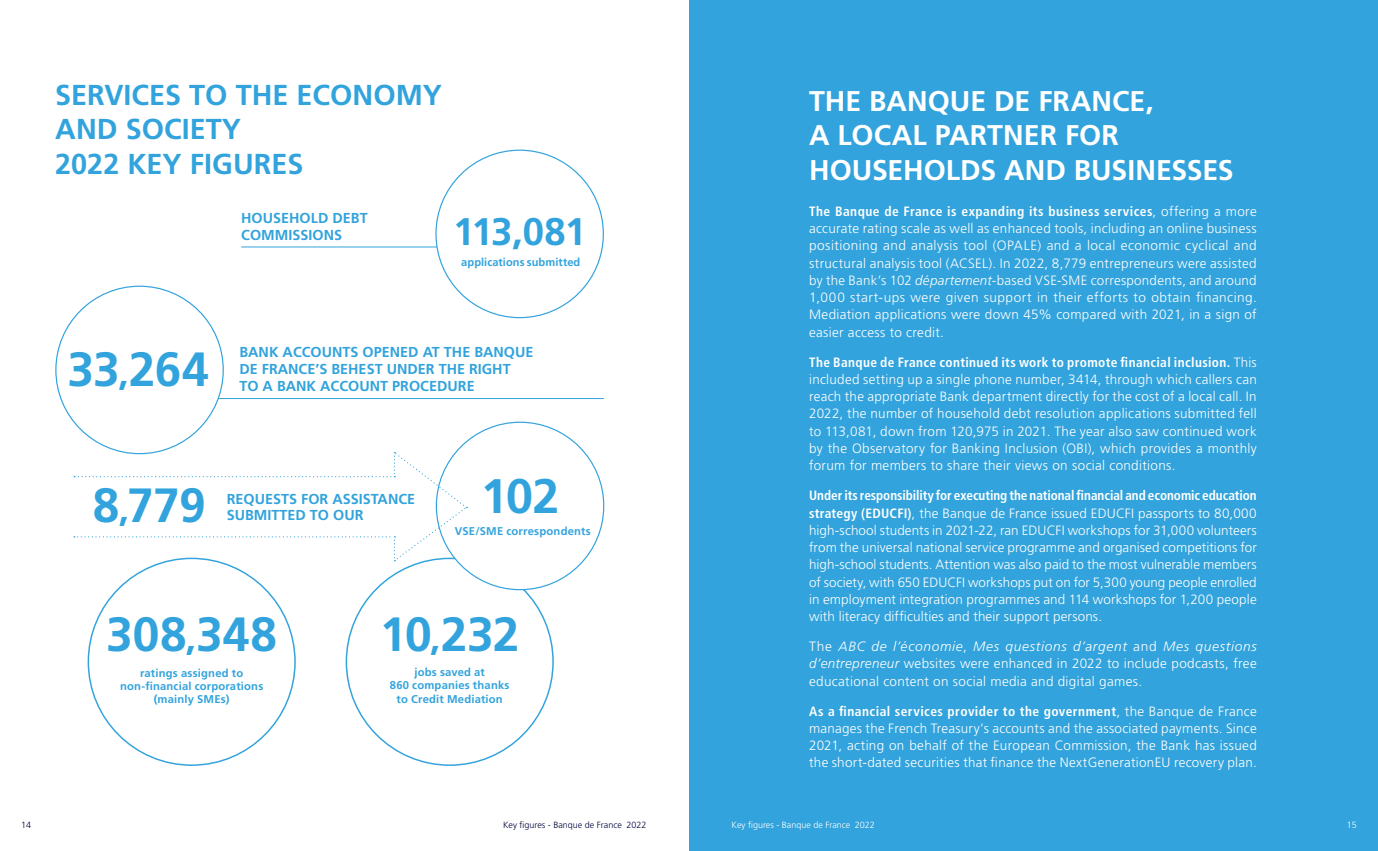
<style>
.page{position:relative;width:1378px;height:851px;background:#fff}
.page>*{position:absolute;margin:0;border:0;box-sizing:border-box;transform-origin:0 0}
.t1{font:700 48.45px "Frutiger LT Std";color:#32a3dc}
.t2{font:700 48px "Frutiger LT Std";letter-spacing:-.015em;color:#32a3dc}
.t3{font:700 48px "Frutiger LT Std";letter-spacing:.005em;color:#32a3dc}
.t4{font:700 38.4px "Frutiger LT Std";letter-spacing:-.035em;color:#32a3dc}
.t5{font:700 28.8px/34.8px "Frutiger LT Std";color:#32a3dc}
.t6{font:700 28.5px/34.2px "Frutiger LT Std";color:#fff}
.t7{font:700 14.4px/17.2px "Frutiger LT Std";color:#32a3dc}
.t8{font:300 13.5px/17.2px "Frutiger LT Std";letter-spacing:.02em;color:#fff;text-align:justify}
.t9{font:700 11.25px/13.2px "Frutiger LT Std";letter-spacing:.015em;color:#32a3dc;text-align:center}
.t10{font:300 9px "Frutiger LT Std";color:#00053d}
.t11{font:300 9px "Frutiger LT Std";color:#fff}
.s1{font-size:36px}
.s2{font-weight:700;font-stretch:condensed}
.s3{font-style:italic}
</style>
<div class="page">
<hr style="left:241px;top:247px;width:197px;height:1px;background:#32a3dc">
<hr style="left:212px;top:398px;width:392px;height:1px;background:#32a3dc">
<div style="left:56px;top:286px;width:167px;height:167px;background:#fff;border-radius:50%"></div>
<div style="left:689px;top:0;width:689px;height:850px;background:#32a3dc"></div>
<svg style="left:74px;top:452px;width:393px;height:109px"></svg>
<h3 class="t5" style="left:55px;top:79px;width:388px">SERVICES TO THE ECONOMY<br>AND SOCIETY<br>2022 KEY FIGURES</h3>
<p class="t7" style="left:241px;top:210px;width:128px">HOUSEHOLD DEBT<br>COMMISSIONS</p>
<h3 class="t4" style="left:453px;top:216px;width:135px">113,081</h3>
<p class="t9" style="left:461px;top:256px;width:121px">applications submitted</p>
<h2 class="t2" style="left:67px;top:349px;width:143px">33<span class="s1">,</span>264</h2>
<p class="t7" style="left:239px;top:344px;width:296px">BANK ACCOUNTS OPENED AT THE BANQUE<br>DE FRANCE’S BEHEST UNDER THE RIGHT</p>
<p class="t7" style="left:239px;top:379px;width:237px">TO A BANK ACCOUNT PROCEDURE</p>
<h2 class="t2" style="left:93px;top:485px;width:115px">8<span class="s1">,</span>779</h2>
<p class="t7" style="left:227px;top:491px;width:190px;line-height:16.8px">REQUESTS FOR ASSISTANCE<br>SUBMITTED TO OUR</p>
<h1 class="t1" style="left:481px;top:476px;width:80px">102</h1>
<p class="t9" style="left:455px;top:525px;width:137px">VSE/SME correspondents</p>
<h2 class="t3" style="left:106px;top:616px;width:172px">308<span class="s1">,</span>348</h2>
<p class="t9" style="left:120px;top:666px;width:145px">ratings assigned to non-financial corporations (mainly SMEs)</p>
<h2 class="t2" style="left:380px;top:613px;width:141px">10<span class="s1">,</span>232</h2>
<p class="t9" style="left:390px;top:666px;width:121px">jobs saved at<br>860 companies thanks to Credit Mediation</p>
<h3 class="t6" style="left:809px;top:86px;width:426px">THE BANQUE DE FRANCE,<br>A LOCAL PARTNER FOR<br>HOUSEHOLDS AND BUSINESSES</h3>
<p class="t8" style="left:809px;top:203px;width:449px"><span class="s2">The Banque de France is expanding its business services</span>, offering a more accurate rating scale as well as enhanced tools, including an online business positioning and analysis tool (OPALE) and a local economic cyclical and structural analysis tool (ACSEL). In 2022, 8,779 entrepreneurs were assisted by the Bank’s 102 <span class="s3">département</span>-based VSE-SME correspondents, and around 1,000 start-ups were given support in their efforts to obtain financing.<br>Mediation applications were down 45% compared with 2021, in a sign of easier access to credit.</p>
<p class="t8" style="left:809px;top:354px;width:449px"><span class="s2">The Banque de France continued its work to promote financial inclusion.</span> This included setting up a single phone number, 3414, through which callers can reach the appropriate Bank department directly for the cost of a local call. In 2022, the number of household debt resolution applications submitted fell to 113,081, down from 120,975 in 2021. The year also saw continued work by the Observatory for Banking Inclusion (OBI), which provides a monthly forum for members to share their views on social conditions.</p>
<p class="t8" style="left:809px;top:488px;width:449px"><span class="s2">Under its responsibility for executing the national financial and economic education strategy (EDUCFI)</span>, the Banque de France issued EDUCFI passports to 80,000 high-school students in 2021-22, ran EDUCFI workshops for 31,000 volunteers from the universal national service programme and organised competitions for high-school students. Attention was also paid to the most vulnerable members of society, with 650 EDUCFI workshops put on for 5,300 young people enrolled in employment integration programmes and 114 workshops for 1,200 people with literacy difficulties and their support persons.</p>
<p class="t8" style="left:809px;top:638px;width:449px">The <span class="s3">ABC de l’économie</span>, <span class="s3">Mes questions d’argent</span> and <span class="s3">Mes questions d’entrepreneur</span> websites were enhanced in 2022 to include podcasts, free educational content on social media and digital games.</p>
<p class="t8" style="left:809px;top:703px;width:449px"><span class="s2">As a financial services provider to the government</span>, the Banque de France manages the French Treasury’s accounts and the associated payments. Since 2021, acting on behalf of the European Commission, the Bank has issued the short-dated securities that finance the NextGenerationEU recovery plan.</p>
<p class="t10" style="left:21px;top:821px;width:11px">14</p>
<p class="t10" style="left:503px;top:821px;width:145px">Key figures - Banque de France 2022</p>
<p class="t11" style="left:731px;top:821px;width:145px">Key figures - Banque de France 2022</p>
<p class="t11" style="left:1347px;top:821px;width:11px">15</p>
</div>
